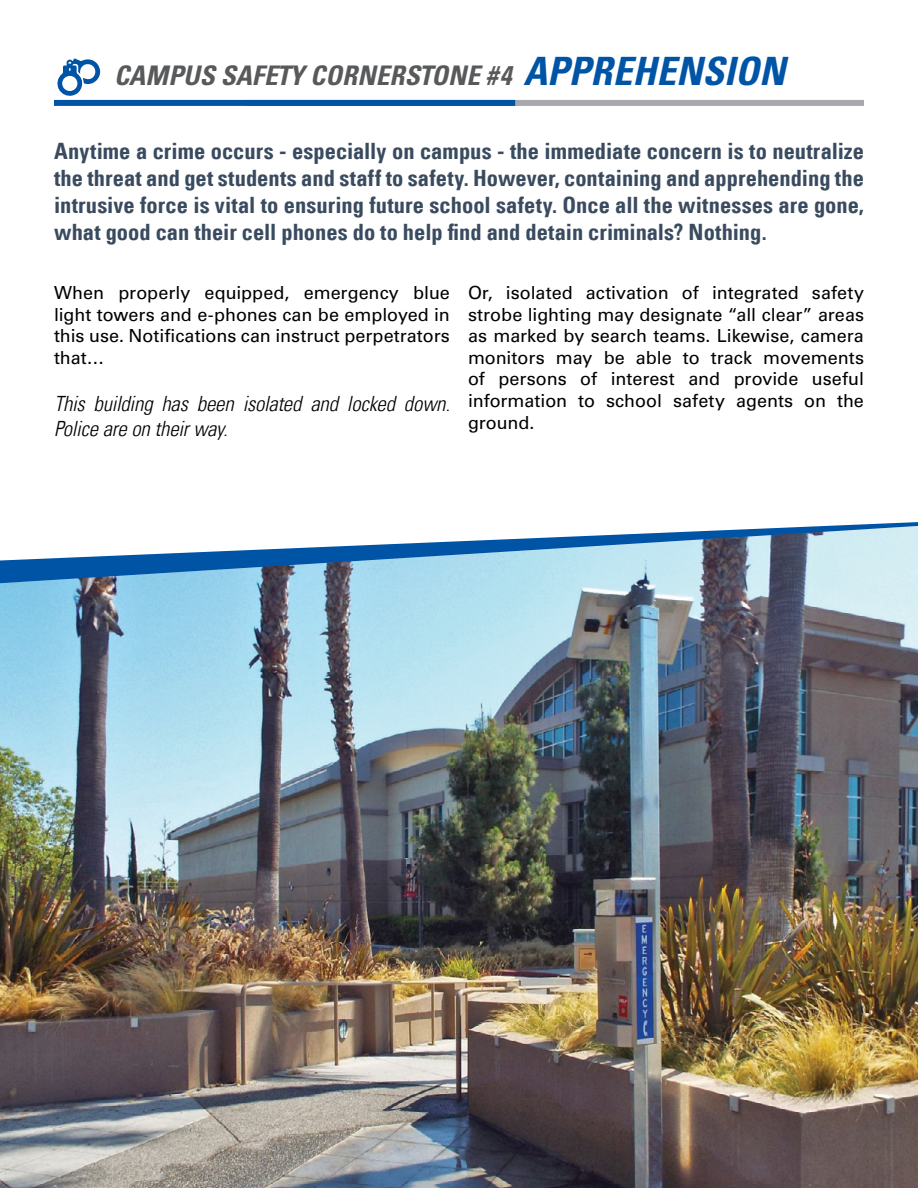
<style>
.page{position:relative;width:918px;height:1188px;background:#fff}
.page>*{position:absolute;margin:0;border:0;box-sizing:border-box;transform-origin:0 0}
.t1{font:italic 700 condensed 27px "Univers";letter-spacing:.005em;color:#58595b}
.t2{font:700 condensed 22.5px/27px "Univers LT";color:#3a4b5f;text-align:justify}
.t3{font:italic 300 condensed 21px/25.2px "Univers LT";letter-spacing:-.01em;color:#000}
.t4{font:18px/21.6px "Univers LT Std";color:#000;text-align:justify}
.s1{font-size:39px;color:#0054a6}
</style>
<div class="page">
<div style="left:245px;top:100px;width:619px;height:6px;background:#a7a9ac"></div>
<div style="left:54px;top:100px;width:461px;height:6px;background:#0054a6"></div>
<img style="left:0;top:526px;width:918px;height:662px">
<svg style="left:57px;top:58px;width:44px;height:38px"></svg>
<h1 class="t1" style="left:114px;top:59px;width:673px">CAMPUS SAFETY CORNERSTONE #4 <span class="s1">APPREHENSION</span></h1>
<p class="t2" style="left:54px;top:138px;width:811px">Anytime a crime occurs - especially on campus - the immediate concern is to neutralize the threat and get students and staff to safety. However, containing and apprehending the intrusive force is vital to ensuring future school safety. Once all the witnesses are gone, what good can their cell phones do to help find and detain criminals? Nothing.</p>
<p class="t4" style="left:54px;top:282px;width:397px">When properly equipped, emergency blue light towers and e-phones can be employed in this use. Notifications can instruct perpetrators that…</p>
<p class="t3" style="left:54px;top:391px;width:398px">This building has been isolated and locked down.<br>Police are on their way.</p>
<p class="t4" style="left:468px;top:282px;width:398px">Or, isolated activation of integrated safety strobe lighting may designate “all clear” areas as marked by search teams. Likewise, camera monitors may be able to track movements of persons of interest and provide useful information to school safety agents on the ground.</p>
</div>
